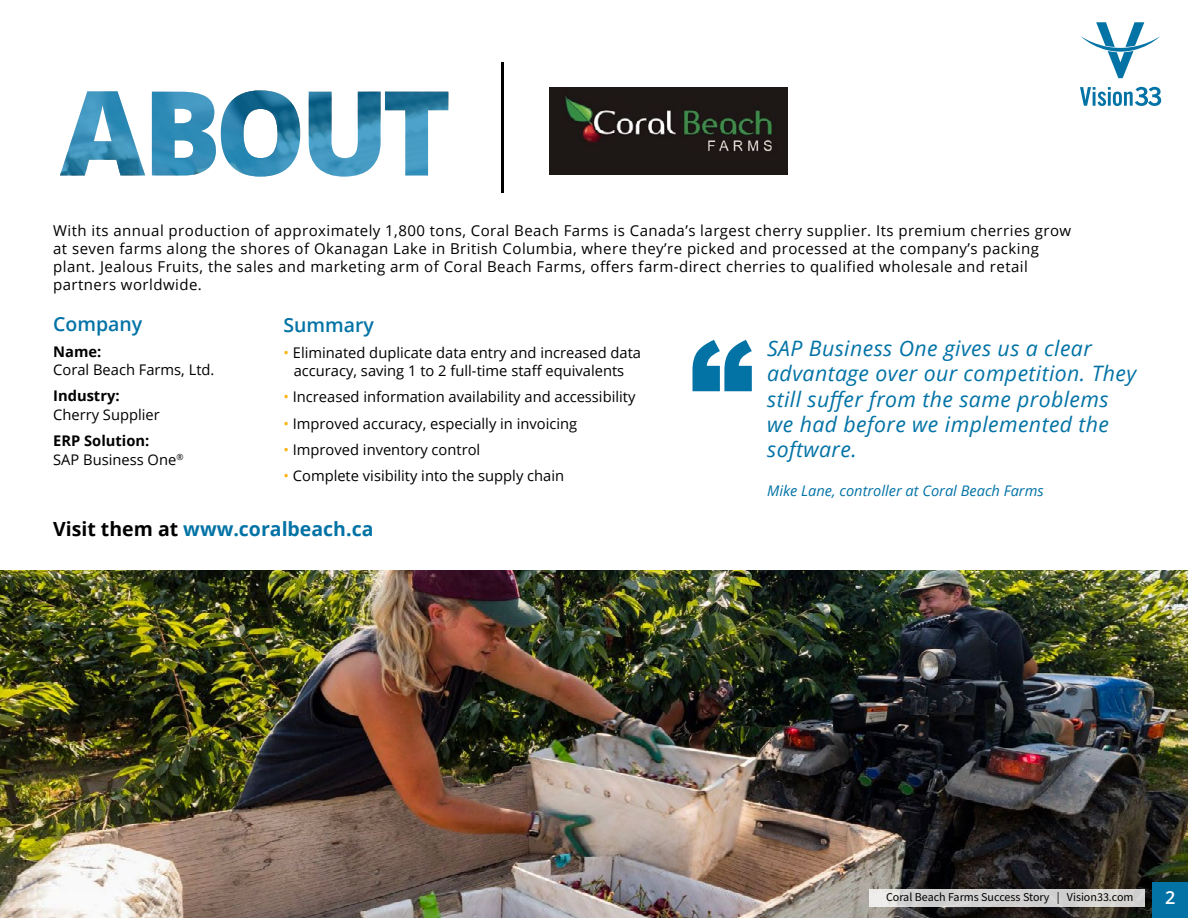
<style>
.page{position:relative;width:1188px;height:918px;background:#fff}
.page>*{position:absolute;margin:0;border:0;box-sizing:border-box;transform-origin:0 0}
.t1{font:900 129px "Arial";color:#0373a6}
.t2{font:italic 21.3px/25.2px "Open Sans";letter-spacing:.02em;color:#0373a6}
.t3{font:700 19.5px "Open Sans";color:#0373a6}
.t4{font:600 19.5px "Open Sans";color:#0373a6}
.t5{font:600 18px "Open Sans";color:#fff}
.t6{font:15px/18px "Open Sans";letter-spacing:.03em;color:#000}
.t7{font:14.7px/18.8px "Open Sans";color:#000}
.t8{font:italic 14.7px "Open Sans";color:#0373a6}
.t9{font:700 14.7px "Open Sans";color:#000}
.t10{font:12px "Source Sans Pro";color:#000}
.s1{font-weight:700}
.s2{color:#fab416}
.s3{color:#000}
</style>
<div class="page">
<img style="left:0;top:570px;width:1188px;height:348px">
<div style="left:1152px;top:882px;width:36px;height:36px;background:#0373a6"></div>
<svg style="left:1081px;top:22px;width:79px;height:56px"></svg>
<svg style="left:1080px;top:87px;width:81px;height:19px"></svg>
<svg style="left:869px;top:889px;width:276px;height:18px;background:#d5d4d3"></svg>
<svg style="left:60px;top:90px;width:388px;height:87px"></svg>
<hr style="left:501px;top:63px;width:3px;height:130px;background:#000">
<img style="left:550px;top:88px;width:238px;height:86px">
<p class="t6" style="left:53px;top:221px;width:1020px">With its annual production of approximately 1,800 tons, Coral Beach Farms is Canada’s largest cherry supplier. Its premium cherries grow at seven farms along the shores of Okanagan Lake in British Columbia, where they’re picked and processed at the company’s packing plant. Jealous Fruits, the sales and marketing arm of Coral Beach Farms, offers farm-direct cherries to qualified wholesale and retail partners worldwide.</p>
<h3 class="t4" style="left:53px;top:311px;width:91px">Company</h3>
<p class="t9" style="left:53px;top:341px;width:50px">Name:</p>
<p class="t7" style="left:53px;top:360px;width:163px">Coral Beach Farms, Ltd.</p>
<p class="t9" style="left:53px;top:386px;width:68px">Industry:</p>
<p class="t7" style="left:53px;top:405px;width:108px">Cherry Supplier</p>
<p class="t7" style="left:53px;top:431px;width:132px"><span class="s1">ERP Solution:<br></span>SAP Business One<sup>®</sup></p>
<h3 class="t4" style="left:284px;top:311px;width:92px">Summary</h3>
<p class="t7" style="left:284px;top:343px;width:359px;text-align:center"><span class="s2">•</span> Eliminated duplicate data entry and increased data accuracy, saving 1 to 2 full-time staff equivalents</p>
<p class="t7" style="left:284px;top:387px;width:353px"><span class="s2">•</span> Increased information availability and accessibility</p>
<p class="t7" style="left:284px;top:413px;width:295px"><span class="s2">•</span> Improved accuracy, especially in invoicing</p>
<p class="t7" style="left:284px;top:440px;width:198px"><span class="s2">•</span> Improved inventory control</p>
<p class="t7" style="left:284px;top:466px;width:282px"><span class="s2">•</span> Complete visibility into the supply chain</p>
<h3 class="t3" style="left:53px;top:515px;width:322px"><span class="s3">Visit them at</span> www.coralbeach.ca</h3>
<h1 class="t1" style="left:689px;top:294px;width:66px">“</h1>
<h2 class="t2" style="left:767px;top:335px;width:370px">SAP Business One gives us a clear advantage over our competition. They still suffer from the same problems we had before we implemented the software.</h2>
<p class="t8" style="left:767px;top:481px;width:278px">Mike Lane, controller at Coral Beach Farms</p>
<p class="t10" style="left:886px;top:889px;width:249px">Coral Beach Farms Success Story | Vision33.com</p>
<p class="t5" style="left:1165px;top:885px;width:12px">2</p>
</div>
